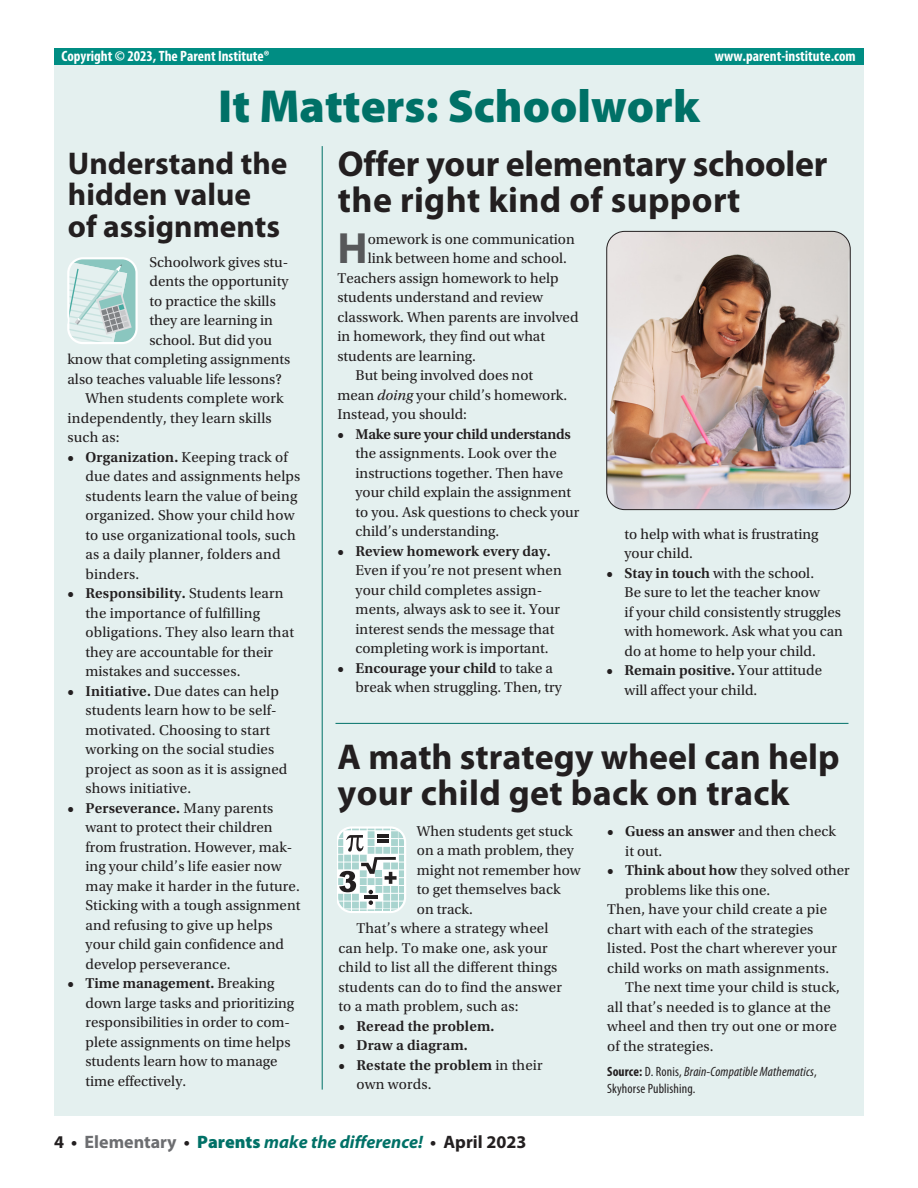
<style>
.page{position:relative;width:918px;height:1188px;background:#fff}
.page>*{position:absolute;margin:0;border:0;box-sizing:border-box;transform-origin:0 0}
.t1{font:900 46.5px "Myriad Pro";color:#007167}
.t2{font:700 43.95px "Myriad Pro";color:#57585a}
.t3{font:700 36px/36px "Myriad Pro";color:#231f20}
.t4{font:700 31.5px/31.5px "Myriad Pro";color:#231f20}
.t5{font:italic 700 18px "Myriad Pro";color:#007167}
.t6{font:15px/19.5px "Utopia Std";color:#231f20}
.t7{font:600 15px/19.5px "Utopia Std";letter-spacing:.01em;color:#231f20}
.t8{font:700 condensed 15px "Myriad Pro";color:#fff}
.t9{font:600 15px "Utopia Std";letter-spacing:-.02em;color:#231f20}
.t10{font:condensed 13.5px/16.5px "Myriad Pro";letter-spacing:.01em;color:#231f20}
.s1{font-weight:600}
.s2{font-style:italic}
.s3{font-weight:700}
.s4{font-weight:400}
.s5{font-style:normal;color:#231f20}
.s6{font-style:normal;color:#6c6d70}
.s7{font-weight:900;font-style:normal}
</style>
<div class="page">
<div style="left:54px;top:53px;width:810px;height:1063px;background:#e4f0ef"></div>
<hr style="left:336px;top:723px;width:513px;height:1px;background:#007167">
<hr style="left:322px;top:146px;width:1px;height:944px;background:#007167">
<svg style="left:67px;top:257px;width:71px;height:87px"></svg>
<svg style="left:337px;top:826px;width:69px;height:87px;background:#c2d2d0"></svg>
<div style="left:54px;top:49px;width:810px;height:16px;background:#008d83"></div>
<img style="left:608px;top:231px;width:241px;height:279px">
<div style="left:606px;top:231px;width:245px;height:279px;border:1px solid #231f20;border-radius:18px"></div>
<p class="t8" style="left:62px;top:46px;width:210px">Copyright © 2023, The Parent Institute®</p>
<p class="t8" style="left:715px;top:46px;width:142px">www.parent-institute.com</p>
<h1 class="t1" style="left:218px;top:75px;width:483px">It Matters: Schoolwork</h1>
<h3 class="t4" style="left:68px;top:146px;width:221px">Understand the hidden value of assignments</h3>
<p class="t6" style="left:150px;top:253px;width:140px">Schoolwork gives stu-</p>
<p class="t6" style="left:150px;top:272px;width:140px">dents the opportunity</p>
<p class="t6" style="left:150px;top:292px;width:128px">to practice the skills</p>
<p class="t6" style="left:150px;top:311px;width:125px">they are learning in</p>
<p class="t6" style="left:150px;top:331px;width:124px">school. But did you</p>
<p class="t6" style="left:67px;top:350px;width:224px">know that completing assignments</p>
<p class="t6" style="left:67px;top:370px;width:216px">also teaches valuable life lessons?</p>
<p class="t6" style="left:86px;top:389px;width:200px">When students complete work</p>
<p class="t6" style="left:68px;top:409px;width:206px">independently, they learn skills</p>
<p class="t6" style="left:68px;top:428px;width:53px">such as:</p>
<p class="t6" style="left:86px;top:448px;width:216px;text-indent:-18px"><span class="s1">• Organization.</span> Keeping track of due dates and assignments helps students learn the value of being organized. Show your child how to use organizational tools, such as a daily planner, folders and binders.</p>
<p class="t6" style="left:86px;top:584px;width:210px;text-indent:-18px"><span class="s1">• Responsibility.</span> Students learn the importance of fulfilling obligations. They also learn that they are accountable for their mistakes and successes.</p>
<p class="t6" style="left:86px;top:682px;width:203px;text-indent:-18px"><span class="s1">• Initiative.</span> Due dates can help students learn how to be self&shy;motivated. Choosing to start working on the social studies project as soon as it is assigned shows initiative.</p>
<p class="t6" style="left:86px;top:799px;width:217px;text-indent:-18px"><span class="s1">• Perseverance.</span> Many parents want to protect their children from frustration. However, mak&shy;ing your child’s life easier now may make it harder in the future.<br>Sticking with a tough assignment and refusing to give up helps your child gain confidence and develop perseverance.</p>
<p class="t6" style="left:86px;top:974px;width:210px;text-indent:-18px"><span class="s1">• Time management.</span> Breaking down large tasks and prioritizing responsibilities in order to com&shy;plete assignments on time helps students learn how to manage time effectively.</p>
<h3 class="t3" style="left:338px;top:144px;width:491px">Offer your elementary schooler the right kind of support</h3>
<h2 class="t2" style="left:338px;top:220px;width:32px">H</h2>
<p class="t6" style="left:368px;top:229px;width:209px">omework is one communication</p>
<p class="t6" style="left:368px;top:249px;width:201px">link between home and school.</p>
<p class="t6" style="left:337px;top:268px;width:223px">Teachers assign homework to help</p>
<p class="t6" style="left:337px;top:288px;width:207px">students understand and review</p>
<p class="t6" style="left:337px;top:307px;width:243px">classwork. When parents are involved</p>
<p class="t6" style="left:337px;top:327px;width:209px">in homework, they find out what</p>
<p class="t6" style="left:337px;top:346px;width:140px">students are learning.</p>
<p class="t6" style="left:356px;top:366px;width:179px">But being involved does not</p>
<p class="t6" style="left:338px;top:385px;width:231px">mean <span class="s2">doing</span> your child’s homework.</p>
<p class="t6" style="left:338px;top:405px;width:131px">Instead, you should:</p>
<p class="t9" style="left:338px;top:425px;width:235px">• Make sure your child understands</p>
<p class="t6" style="left:355px;top:444px;width:225px">the assignments. Look over the instructions together. Then have your child explain the assignment to you. Ask questions to check your child’s understanding.</p>
<p class="t7" style="left:338px;top:541px;width:215px">• Review homework every day.</p>
<p class="t6" style="left:356px;top:561px;width:208px">Even if you’re not present when your child completes assign&shy;ments, always ask to see it. Your interest sends the message that completing work is important.</p>
<p class="t6" style="left:356px;top:658px;width:208px;text-indent:-18px"><span class="s1">• Encourage your child</span> to take a break when struggling. Then, try</p>
<p class="t6" style="left:625px;top:525px;width:196px">to help with what is frustrating your child.</p>
<p class="t6" style="left:625px;top:564px;width:220px;text-indent:-18px"><span class="s1">• Stay in touch</span> with the school.<br>Be sure to let the teacher know<br>if your child consistently struggles with homework. Ask what you can do at home to help your child.</p>
<p class="t6" style="left:625px;top:661px;width:199px;text-indent:-18px"><span class="s1">• Remain positive.</span> Your attitude will affect your child.</p>
<h3 class="t3" style="left:338px;top:738px;width:504px">A math strategy wheel can help your child get back on track</h3>
<p class="t6" style="left:625px;top:822px;width:212px;text-indent:-18px"><span class="s1">• Guess an answer</span> and then check it out.</p>
<p class="t6" style="left:607px;top:861px;width:244px"><span class="s1">• Think about how</span> they solved other</p>
<p class="t6" style="left:625px;top:880px;width:147px">problems like this one.</p>
<p class="t6" style="left:607px;top:900px;width:221px">Then, have your child create a pie</p>
<p class="t6" style="left:607px;top:919px;width:208px">chart with each of the strategies</p>
<p class="t6" style="left:607px;top:939px;width:231px">listed. Post the chart wherever your</p>
<p class="t6" style="left:607px;top:958px;width:223px">child works on math assignments.</p>
<p class="t6" style="left:625px;top:978px;width:216px">The next time your child is stuck,</p>
<p class="t6" style="left:607px;top:997px;width:225px">all that’s needed is to glance at the</p>
<p class="t6" style="left:607px;top:1017px;width:231px">wheel and then try out one or more</p>
<p class="t6" style="left:607px;top:1036px;width:108px">of the strategies.</p>
<p class="t10" style="left:607px;top:1063px;width:211px"><span class="s3">Source:</span> D. Ronis, <span class="s2">Brain-Compatible Mathematics</span>,<br>Skyhorse Publishing.</p>
<p class="t6" style="left:417px;top:821px;width:157px">When students get stuck</p>
<p class="t6" style="left:417px;top:841px;width:159px">on a math problem, they</p>
<p class="t6" style="left:417px;top:860px;width:165px">might not remember how</p>
<p class="t6" style="left:417px;top:880px;width:145px">to get themselves back</p>
<p class="t6" style="left:417px;top:899px;width:57px">on track.</p>
<p class="t6" style="left:357px;top:919px;width:193px">That’s where a strategy wheel</p>
<p class="t6" style="left:339px;top:938px;width:211px">can help. To make one, ask your</p>
<p class="t6" style="left:339px;top:958px;width:220px">child to list all the different things</p>
<p class="t6" style="left:339px;top:977px;width:225px">students can do to find the answer</p>
<p class="t6" style="left:339px;top:997px;width:182px">to a math problem, such as:</p>
<p class="t7" style="left:339px;top:1016px;width:158px">• Reread the problem.</p>
<p class="t7" style="left:339px;top:1036px;width:131px">• Draw a diagram.</p>
<p class="t7" style="left:357px;top:1055px;width:188px;text-indent:-18px">• Restate the problem <span class="s4">in their own words.</span></p>
<p class="t5" style="left:54px;top:1130px;width:474px"><span class="s5">4 •</span> <span class="s6">Elementary</span> <span class="s5">•</span> <span class="s7">Parents</span> make the difference! <span class="s5">• April 2023</span></p>
</div>
